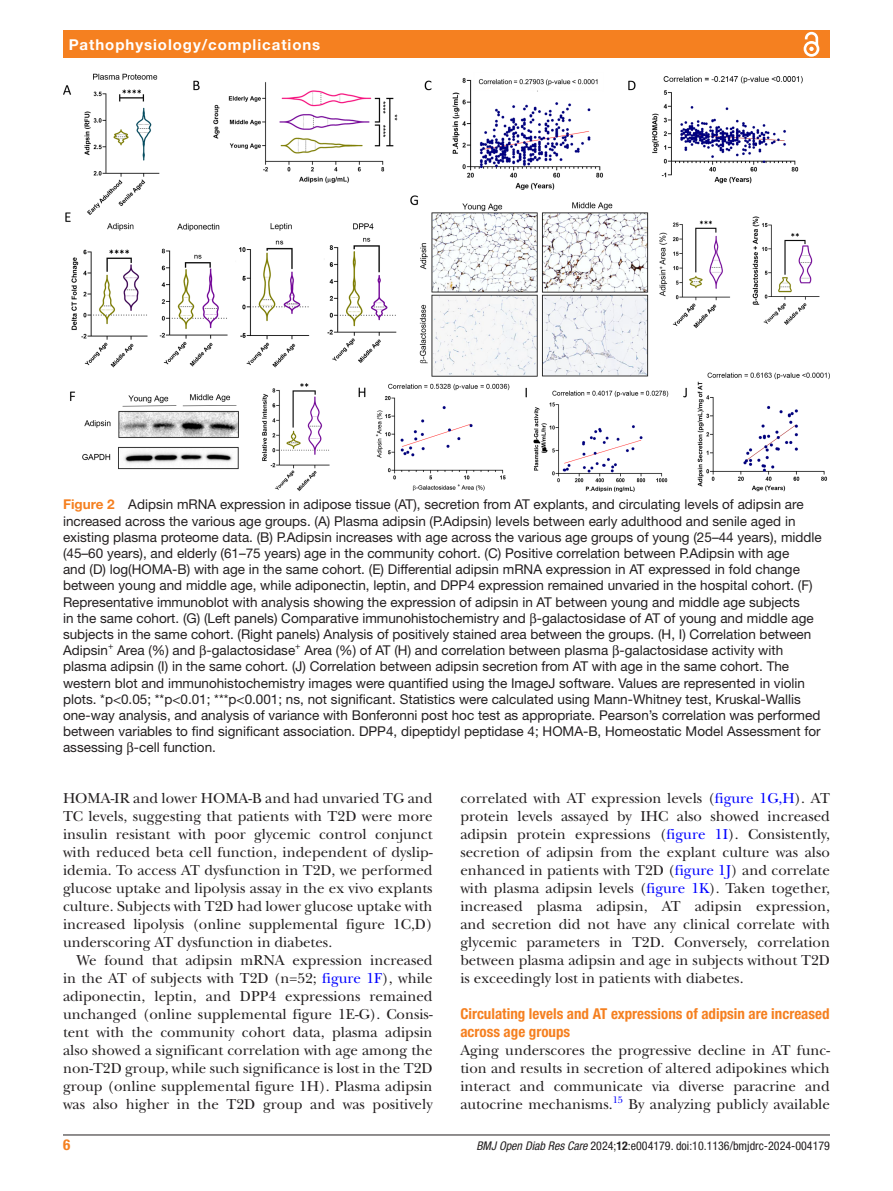
<style>
.page{position:relative;width:893px;height:1191px;background:#fff}
.page>*{position:absolute;margin:0;border:0;box-sizing:border-box;transform-origin:0 0}
.t1{font:15px/18px "New Baskerville";color:#231f20;text-align:justify}
.t2{font:700 condensed 15px/18px "Helvetica Neue LT Std";color:#f58020}
.t3{font:700 15px "Helvetica Neue LT Std";letter-spacing:.065em;color:#fff}
.t4{font:13.5px/16.2px "Helvetica Neue LT Std";color:#231f20}
.t5{font:condensed 12px "Helvetica Neue LT Std";color:#231f20}
.t6{font:9.9px "New Baskerville";color:#00f}
.s1{font-weight:700;color:#f58020}
.s2{color:#00f}
.s3{font-style:italic}
.s4{font-weight:700}
</style>
<div class="page">
<hr style="left:63px;top:1134px;width:767px;height:1px;background:#231f20">
<div style="left:63px;top:31px;width:767px;height:27px;background:#f58020"></div>
<svg style="left:803px;top:31px;width:17px;height:26px"></svg>
<img style="left:64px;top:73px;width:765px;height:418px">
<p class="t3" style="left:69px;top:35px;width:253px">Pathophysiology/complications</p>
<p class="t4" style="left:63px;top:496px;width:760px"><span class="s1">Figure 2</span> Adipsin mRNA expression in adipose tissue (AT), secretion from AT explants, and circulating levels of adipsin are increased across the various age groups. (A) Plasma adipsin (P.Adipsin) levels between early adulthood and senile aged in existing plasma proteome data. (B) P.Adipsin increases with age across the various age groups of young (25–44 years), middle (45–60 years), and elderly (61–75 years) age in the community cohort. (C) Positive correlation between P.Adipsin with age<br>and (D) log(HOMA-B) with age in the same cohort. (E) Differential adipsin mRNA expression in AT expressed in fold change between young and middle age, while adiponectin, leptin, and DPP4 expression remained unvaried in the hospital cohort. (F)<br>Representative immunoblot with analysis showing the expression of adipsin in AT between young and middle age subjects<br>in the same cohort. (G) (Left panels) Comparative immunohistochemistry and -galactosidase of AT of young and middle age subjects in the same cohort. (Right panels) Analysis of positively stained area between the groups. (H, I) Correlation between Adipsin<sup>+</sup> Area (%) and -galactosidase<sup>+</sup> Area (%) of AT (H) and correlation between plasma -galactosidase activity with plasma adipsin (I) in the same cohort. (J) Correlation between adipsin secretion from AT with age in the same cohort. The western blot and immunohistochemistry images were quantified using the ImageJ software. Values are represented in violin plots. *p&lt;0.05; **p&lt;0.01; ***p&lt;0.001; ns, not significant. Statistics were calculated using Mann-Whitney test, Kruskal-Wallis one-way analysis, and analysis of variance with Bonferonni post hoc test as appropriate. Pearson’s correlation was performed between variables to find significant association. DPP4, dipeptidyl peptidase 4; HOMA-B, Homeostatic Model Assessment for assessing -cell function.</p>
<p class="t1" style="left:63px;top:789px;width:371px">HOMA-IR and lower HOMA-B and had unvaried TG and TC levels, suggesting that patients with T2D were more insulin resistant with poor glycemic control conjunct with reduced beta cell function, independent of dyslip&shy;idemia. To access AT dysfunction in T2D, we performed glucose uptake and lipolysis assay in the ex vivo explants culture. Subjects with T2D had lower glucose uptake with increased lipolysis (online supplemental figure 1C,D) underscoring AT dysfunction in diabetes.</p>
<p class="t1" style="left:63px;top:951px;width:371px;text-indent:14px">We found that adipsin mRNA expression increased in the AT of subjects with T2D (n=52; <span class="s2">figure 1F</span>), while adiponectin, leptin, and DPP4 expressions remained unchanged (online supplemental figure 1E-G). Consis&shy;tent with the community cohort data, plasma adipsin also showed a significant correlation with age among the non-T2D group, while such significance is lost in the T2D group (online supplemental figure 1H). Plasma adipsin was also higher in the T2D group and was positively</p>
<p class="t1" style="left:460px;top:789px;width:371px">correlated with AT expression levels (<span class="s2">figure 1G,H</span>). AT protein levels assayed by IHC also showed increased adipsin protein expressions (<span class="s2">figure 1I</span>). Consistently, secretion of adipsin from the explant culture was also enhanced in patients with T2D (<span class="s2">figure 1J</span>) and correlate with plasma adipsin levels (<span class="s2">figure 1K</span>). Taken together, increased plasma adipsin, AT adipsin expression, and secretion did not have any clinical correlate with glycemic parameters in T2D. Conversely, correlation between plasma adipsin and age in subjects without T2D is exceedingly lost in patients with diabetes.</p>
<p class="t2" style="left:460px;top:1004px;width:371px">Circulating levels and AT expressions of adipsin are increased across age groups</p>
<p class="t1" style="left:460px;top:1041px;width:371px">Aging underscores the progressive decline in AT func&shy;tion and results in secretion of altered adipokines which interact and communicate via diverse paracrine and autocrine mechanisms.</p>
<p class="t6" style="left:613px;top:1093px;width:12px">15</p>
<p class="t1" style="left:629px;top:1095px;width:203px">By analyzing publicly available</p>
<p class="t2" style="left:63px;top:1135px;width:9px">6</p>
<p class="t5" style="left:476px;top:1138px;width:355px"><span class="s3">BMJ Open Diab Res Care</span> 2024;<span class="s4">12</span>:e004179. doi:10.1136/bmjdrc-2024-004179</p>
</div>
